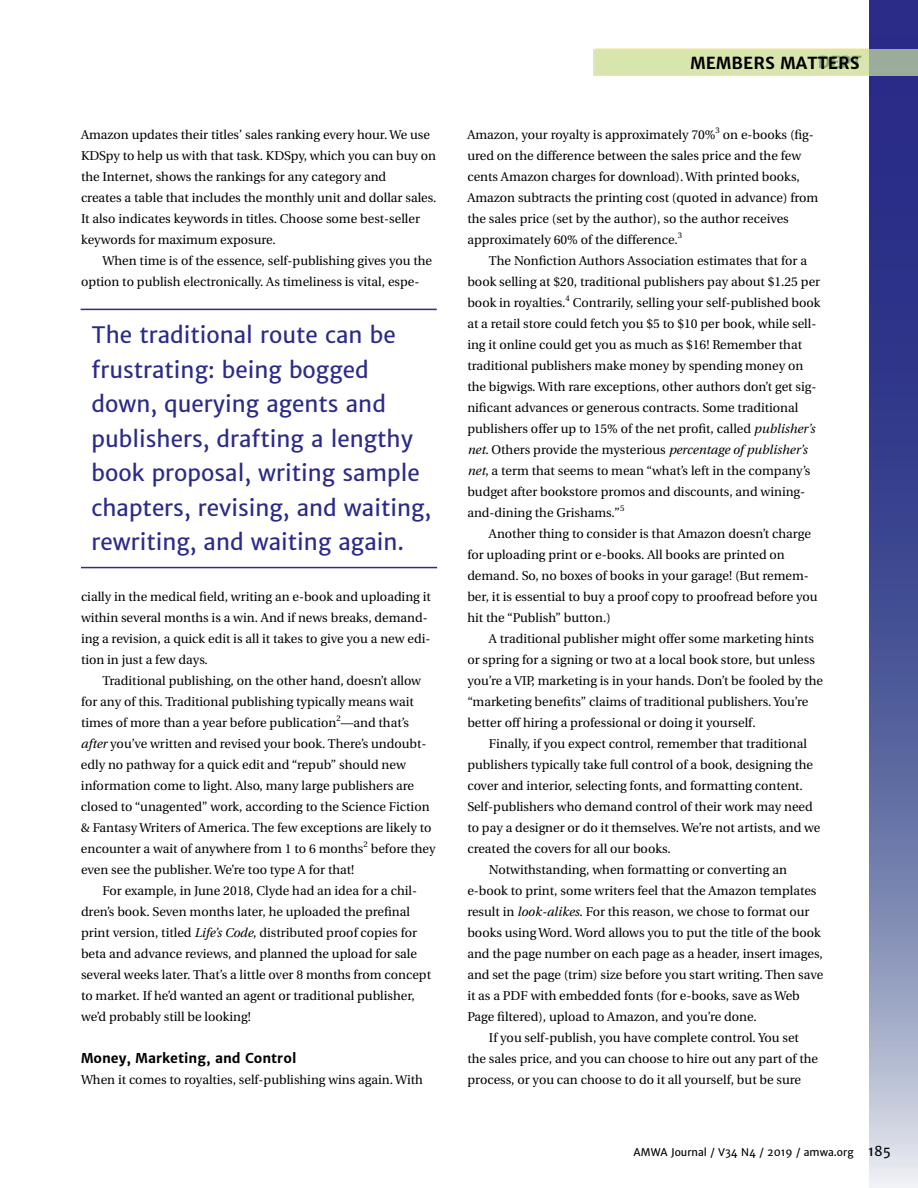
<style>
.page{position:relative;width:918px;height:1188px;background:#fff}
.page>*{position:absolute;margin:0;border:0;box-sizing:border-box;transform-origin:0 0}
.t1{font:22.5px/34.5px "Merriweather Sans";color:#2b2b88}
.t2{font:700 16.5px "Merriweather Sans";letter-spacing:.01em;color:#000}
.t3{font:700 13.5px "Merriweather Sans";color:#000}
.t4{font:12.75px/21px "Utopia";color:#000}
.t5{font:10.5px "Merriweather Sans";color:#000}
.t6{font:8.25px "Utopia";color:#000}
.s1{font-style:italic}
.s2{font-size:13.5px}
</style>
<div class="page">
<div style="left:595px;top:48px;width:323px;height:27px;background:#fcf0c9"></div>
<svg style="left:870px;top:0;width:48px;height:1188px;background:#5a62a1"></svg>
<svg style="left:593px;top:49px;width:325px;height:27px;background:#ceddab"></svg>
<hr style="left:81px;top:309px;width:356px;height:1px;background:#2b2b88">
<hr style="left:81px;top:567px;width:356px;height:1px;background:#2b2b88">
<p class="t4" style="left:81px;top:125px;width:357px">Amazon updates their titles’ sales ranking every hour. We use KDSpy to help us with that task. KDSpy, which you can buy on the Internet, shows the rankings for any category and<br>creates a table that includes the monthly unit and dollar sales.<br>It also indicates keywords in titles. Choose some best-seller keywords for maximum exposure.</p>
<p class="t4" style="left:81px;top:251px;width:353px;text-indent:22px">When time is of the essence, self-publishing gives you the option to publish electronically. As timeliness is vital, espe-</p>
<h1 class="t1" style="left:92px;top:318px;width:341px">The traditional route can be frustrating: being bogged down, querying agents and publishers, drafting a lengthy book proposal, writing sample chapters, revising, and waiting, rewriting, and waiting again.</h1>
<p class="t4" style="left:81px;top:587px;width:351px">cially in the medical field, writing an e-book and uploading it within several months is a win. And if news breaks, demand&shy;ing a revision, a quick edit is all it takes to give you a new edi&shy;tion in just a few days.</p>
<p class="t4" style="left:81px;top:671px;width:341px;text-indent:22px">Traditional publishing, on the other hand, doesn’t allow for any of this. Traditional publishing typically means wait times of more than a year before publication —and that’s</p>
<p class="t6" style="left:336px;top:714px;width:6px">2</p>
<p class="t4" style="left:81px;top:734px;width:352px"><span class="s1">after</span> you’ve written and revised your book. There’s undoubt&shy;edly no pathway for a quick edit and “repub” should new information come to light. Also, many large publishers are closed to “unagented” work, according to the Science Fiction &amp; Fantasy Writers of America. The few exceptions are likely to encounter a wait of anywhere from 1 to 6 months</p>
<p class="t6" style="left:364px;top:840px;width:6px">2</p>
<p class="t4" style="left:371px;top:839px;width:66px">before they</p>
<p class="t4" style="left:81px;top:860px;width:275px">even see the publisher. We’re too type A for that!</p>
<p class="t4" style="left:103px;top:881px;width:316px">For example, in June 2018, Clyde had an idea for a chil-</p>
<p class="t4" style="left:81px;top:902px;width:331px">dren’s book. Seven months later, he uploaded the prefinal</p>
<p class="t4" style="left:81px;top:923px;width:338px">print version, titled <span class="s1">Life’s Code</span>, distributed proof copies for</p>
<p class="t4" style="left:81px;top:944px;width:338px">beta and advance reviews, and planned the upload for sale</p>
<p class="t4" style="left:81px;top:965px;width:352px">several weeks later. That’s a little over 8 months from concept</p>
<p class="t4" style="left:81px;top:986px;width:336px">to market. If he’d wanted an agent or traditional publisher,</p>
<p class="t4" style="left:81px;top:1007px;width:171px">we’d probably still be looking!</p>
<p class="t3" style="left:81px;top:1050px;width:217px">Money, Marketing, and Control</p>
<p class="t4" style="left:81px;top:1070px;width:343px">When it comes to royalties, self-publishing wins again. With</p>
<p class="t2" style="left:818px;top:52px;width:46px">DEPT</p>
<p class="t2" style="left:690px;top:53px;width:171px">MEMBERS MATTERS</p>
<p class="t4" style="left:467px;top:125px;width:250px">Amazon, your royalty is approximately 70%</p>
<p class="t6" style="left:716px;top:126px;width:6px">3</p>
<p class="t4" style="left:467px;top:125px;width:353px;text-indent:256px">on e-books (fig&shy;ured on the difference between the sales price and the few cents Amazon charges for download). With printed books, Amazon subtracts the printing cost (quoted in advance) from the sales price (set by the author), so the author receives approximately 60% of the difference.</p>
<p class="t6" style="left:678px;top:231px;width:6px">3</p>
<p class="t4" style="left:467px;top:251px;width:354px;text-indent:22px">The Nonfiction Authors Association estimates that for a book selling at $20, traditional publishers pay about $1.25 per book in royalties.</p>
<p class="t6" style="left:566px;top:294px;width:6px">4</p>
<p class="t4" style="left:467px;top:293px;width:355px;text-indent:105px">Contrarily, selling your self-published book at a retail store could fetch you $5 to $10 per book, while sell&shy;ing it online could get you as much as $16! Remember that traditional publishers make money by spending money on the bigwigs. With rare exceptions, other authors don’t get sig&shy;nificant advances or generous contracts. Some traditional publishers offer up to 15% of the net profit, called <span class="s1">publisher’s net</span>. Others provide the mysterious <span class="s1">percentage of publisher’s net</span>, a term that seems to mean “what’s left in the company’s budget after bookstore promos and discounts, and wining&shy;and-dining the Grishams.”</p>
<p class="t6" style="left:620px;top:504px;width:6px">5</p>
<p class="t4" style="left:467px;top:524px;width:352px;text-indent:22px">Another thing to consider is that Amazon doesn’t charge for uploading print or e-books. All books are printed on demand. So, no boxes of books in your garage! (But remem&shy;ber, it is essential to buy a proof copy to proofread before you hit the “Publish” button.)</p>
<p class="t4" style="left:467px;top:629px;width:357px;text-indent:22px">A traditional publisher might offer some marketing hints or spring for a signing or two at a local book store, but unless you’re a VIP, marketing is in your hands. Don’t be fooled by the “marketing benefits” claims of traditional publishers. You’re better off hiring a professional or doing it yourself.</p>
<p class="t4" style="left:489px;top:734px;width:320px">Finally, if you expect control, remember that traditional</p>
<p class="t4" style="left:467px;top:755px;width:347px">publishers typically take full control of a book, designing the</p>
<p class="t4" style="left:467px;top:776px;width:337px">cover and interior, selecting fonts, and formatting content.</p>
<p class="t4" style="left:467px;top:797px;width:347px">Self-publishers who demand control of their work may need</p>
<p class="t4" style="left:467px;top:818px;width:355px">to pay a designer or do it themselves. We’re not artists, and we</p>
<p class="t4" style="left:467px;top:839px;width:205px">created the covers for all our books.</p>
<p class="t4" style="left:489px;top:860px;width:299px">Notwithstanding, when formatting or converting an</p>
<p class="t4" style="left:467px;top:881px;width:351px">e-book to print, some writers feel that the Amazon templates</p>
<p class="t4" style="left:467px;top:902px;width:344px">result in <span class="s1">look-alikes</span>. For this reason, we chose to format our</p>
<p class="t4" style="left:467px;top:923px;width:355px">books using Word. Word allows you to put the title of the book</p>
<p class="t4" style="left:467px;top:944px;width:357px">and the page number on each page as a header, insert images,</p>
<p class="t4" style="left:467px;top:965px;width:357px">and set the page (trim) size before you start writing. Then save</p>
<p class="t4" style="left:467px;top:986px;width:334px">it as a PDF with embedded fonts (for e-books, save as Web</p>
<p class="t4" style="left:467px;top:1007px;width:291px">Page filtered), upload to Amazon, and you’re done.</p>
<p class="t4" style="left:489px;top:1028px;width:311px">If you self-publish, you have complete control. You set</p>
<p class="t4" style="left:467px;top:1049px;width:352px">the sales price, and you can choose to hire out any part of the</p>
<p class="t4" style="left:467px;top:1070px;width:335px">process, or you can choose to do it all yourself, but be sure</p>
<p class="t5" style="left:634px;top:1146px;width:259px">AMWA Journal / V34 N4 / 2019 / amwa.org <span class="s2">185</span></p>
</div>
